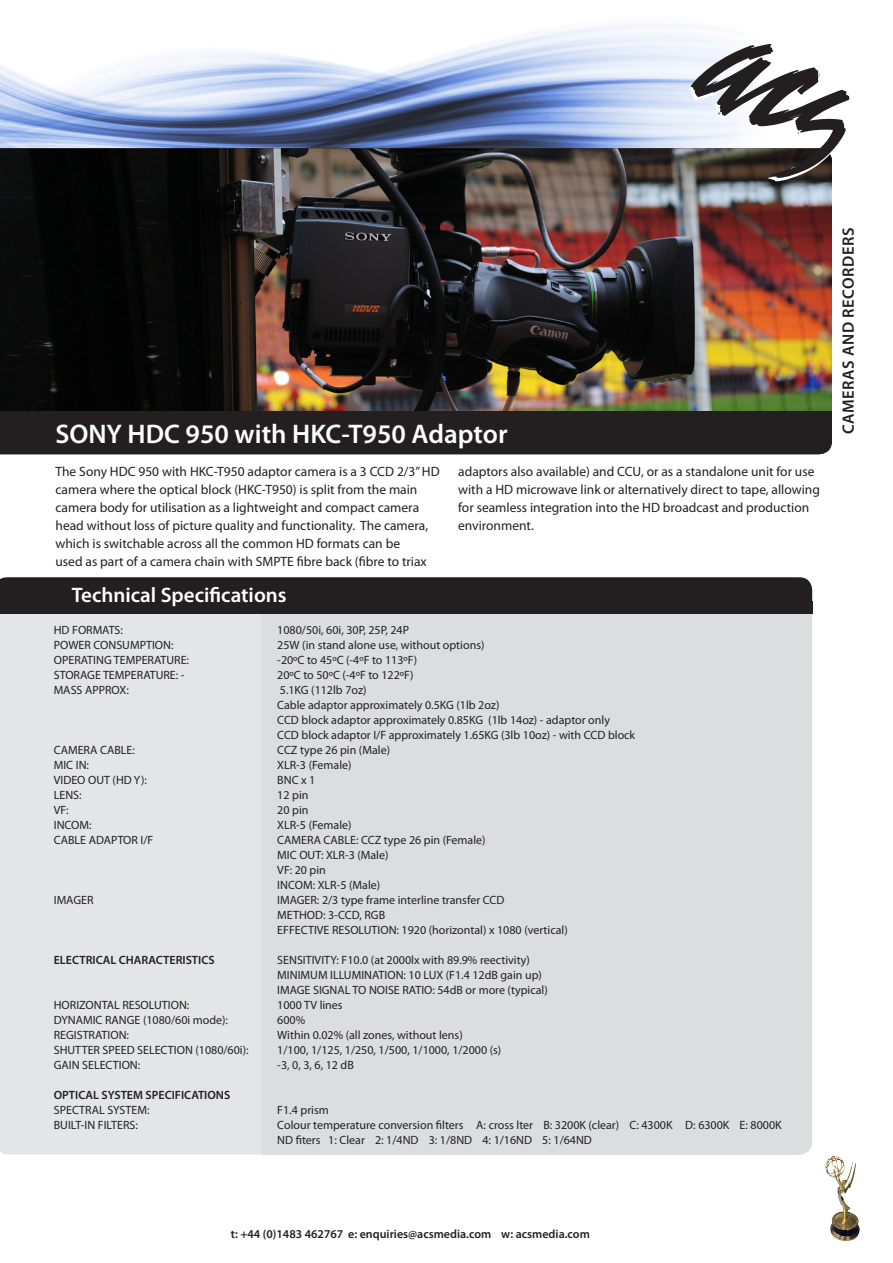
<style>
.page{position:relative;width:893px;height:1263px;background:#fff}
.page>*{position:absolute;margin:0;border:0;box-sizing:border-box;transform-origin:0 0}
.t1{font:600 27px "Myriad Pro";color:#fff}
.t2{font:600 21px "Myriad Pro";color:#fff}
.t3{font:600 16.5px "Myriad Pro";letter-spacing:.03em;color:#231f20}
.t4{font:13.5px/18px "Myriad Pro";color:#231f20}
.t5{font:12px "Myriad Pro";color:#231f20}
.t6{font:600 12px "Myriad Pro";color:#231f20}
</style>
<div class="page">
<img style="left:0;top:23px;width:725px;height:125px">
<img style="left:0;top:148px;width:832px;height:299px">
<div style="left:0;top:444px;width:831px;height:10px;background:#231f20"></div>
<div style="left:0;top:411px;width:831px;height:33px;background:#231f20"></div>
<div style="left:0;top:680px;width:261px;height:475px;background:#e4e5e7"></div>
<div style="left:0;top:609px;width:789px;height:71px;background:#e4e5e7"></div>
<div style="left:261px;top:614px;width:551px;height:541px;background:#dcdddf"></div>
<div style="left:0;top:577px;width:812px;height:24px;background:#231f20"></div>
<div style="left:0;top:601px;width:812px;height:13px;background:#231f20"></div>
<svg style="left:688px;top:44px;width:162px;height:137px"></svg>
<img style="left:825px;top:1156px;width:35px;height:85px">
<p class="t1" style="left:56px;top:416px;width:454px">SONY HDC 950 with HKC-T950 Adaptor</p>
<p class="t4" style="left:56px;top:462px;width:386px">The Sony HDC 950 with HKC-T950 adaptor camera is a 3 CCD 2/3” HD camera where the optical block (HKC-T950) is split from the main</p>
<p class="t4" style="left:56px;top:498px;width:374px">camera body for utilisation as a lightweight and compact camera head without loss of picture quality and functionality. The camera, which is switchable across all the common HD formats can be used as part of a camera chain with SMPTE fibre back (fibre to triax</p>
<p class="t4" style="left:458px;top:462px;width:363px">adaptors also available) and CCU, or as a standalone unit for use with a HD microwave link or alternatively direct to tape, allowing for seamless integration into the HD broadcast and production environment.</p>
<p class="t2" style="left:72px;top:582px;width:216px">Technical Specifications</p>
<p class="t5" style="left:54px;top:622px;width:71px">HD FORMATS:</p>
<p class="t5" style="left:277px;top:622px;width:133px">1080/50i, 60i, 30P, 25P, 24P</p>
<p class="t5" style="left:54px;top:637px;width:121px">POWER CONSUMPTION:</p>
<p class="t5" style="left:277px;top:637px;width:209px">25W (in stand alone use, without options)</p>
<p class="t5" style="left:54px;top:652px;width:137px">OPERATING TEMPERATURE:</p>
<p class="t5" style="left:277px;top:652px;width:141px">-20ºC to 45ºC (-4ºF to 113ºF)</p>
<p class="t5" style="left:54px;top:667px;width:132px">STORAGE TEMPERATURE: -</p>
<p class="t5" style="left:277px;top:667px;width:138px">20ºC to 50ºC (-4ºF to 122ºF)</p>
<p class="t5" style="left:54px;top:682px;width:77px">MASS APPROX:</p>
<p class="t5" style="left:280px;top:682px;width:88px">5.1KG (112lb 7oz)</p>
<p class="t5" style="left:277px;top:697px;width:224px">Cable adaptor approximately 0.5KG (1lb 2oz)</p>
<p class="t5" style="left:277px;top:712px;width:334px">CCD block adaptor approximately 0.85KG (1lb 14oz) - adaptor only</p>
<p class="t5" style="left:277px;top:727px;width:359px">CCD block adaptor I/F approximately 1.65KG (3lb 10oz) - with CCD block</p>
<p class="t5" style="left:54px;top:742px;width:83px">CAMERA CABLE:</p>
<p class="t5" style="left:277px;top:742px;width:114px">CCZ type 26 pin (Male)</p>
<p class="t5" style="left:54px;top:757px;width:37px">MIC IN:</p>
<p class="t5" style="left:277px;top:757px;width:76px">XLR-3 (Female)</p>
<p class="t5" style="left:54px;top:772px;width:95px">VIDEO OUT (HD Y):</p>
<p class="t5" style="left:277px;top:772px;width:40px">BNC x 1</p>
<p class="t5" style="left:54px;top:787px;width:29px">LENS:</p>
<p class="t5" style="left:277px;top:787px;width:33px">12 pin</p>
<p class="t5" style="left:54px;top:802px;width:16px">VF:</p>
<p class="t5" style="left:277px;top:802px;width:33px">20 pin</p>
<p class="t5" style="left:54px;top:817px;width:39px">INCOM:</p>
<p class="t5" style="left:277px;top:817px;width:76px">XLR-5 (Female)</p>
<p class="t5" style="left:54px;top:832px;width:101px">CABLE ADAPTOR I/F</p>
<p class="t5" style="left:277px;top:832px;width:210px">CAMERA CABLE: CCZ type 26 pin (Female)</p>
<p class="t5" style="left:277px;top:847px;width:113px">MIC OUT: XLR-3 (Male)</p>
<p class="t5" style="left:277px;top:862px;width:50px">VF: 20 pin</p>
<p class="t5" style="left:277px;top:877px;width:104px">INCOM: XLR-5 (Male)</p>
<p class="t5" style="left:54px;top:892px;width:41px">IMAGER</p>
<p class="t5" style="left:277px;top:892px;width:229px">IMAGER: 2/3 type frame interline transfer CCD</p>
<p class="t5" style="left:277px;top:907px;width:109px">METHOD: 3-CCD, RGB</p>
<p class="t5" style="left:277px;top:922px;width:292px">EFFECTIVE RESOLUTION: 1920 (horizontal) x 1080 (vertical)</p>
<p class="t6" style="left:54px;top:952px;width:162px">ELECTRICAL CHARACTERISTICS</p>
<p class="t5" style="left:277px;top:952px;width:254px">SENSITIVITY: F10.0 (at 2000lx with 89.9% reectivity)</p>
<p class="t5" style="left:277px;top:967px;width:266px">MINIMUM ILLUMINATION: 10 LUX (F1.4 12dB gain up)</p>
<p class="t5" style="left:277px;top:982px;width:272px">IMAGE SIGNAL TO NOISE RATIO: 54dB or more (typical)</p>
<p class="t5" style="left:54px;top:997px;width:137px">HORIZONTAL RESOLUTION:</p>
<p class="t5" style="left:277px;top:997px;width:67px">1000 TV lines</p>
<p class="t5" style="left:54px;top:1012px;width:176px">DYNAMIC RANGE (1080/60i mode):</p>
<p class="t5" style="left:277px;top:1012px;width:29px">600%</p>
<p class="t5" style="left:54px;top:1027px;width:77px">REGISTRATION:</p>
<p class="t5" style="left:277px;top:1027px;width:187px">Within 0.02% (all zones, without lens)</p>
<p class="t5" style="left:54px;top:1042px;width:196px">SHUTTER SPEED SELECTION (1080/60i):</p>
<p class="t5" style="left:277px;top:1042px;width:226px">1/100, 1/125, 1/250, 1/500, 1/1000, 1/2000 (s)</p>
<p class="t5" style="left:54px;top:1057px;width:88px">GAIN SELECTION:</p>
<p class="t5" style="left:277px;top:1057px;width:78px">-3, 0, 3, 6, 12 dB</p>
<p class="t6" style="left:54px;top:1087px;width:178px">OPTICAL SYSTEM SPECIFICATIONS</p>
<p class="t5" style="left:54px;top:1102px;width:97px">SPECTRAL SYSTEM:</p>
<p class="t5" style="left:277px;top:1102px;width:53px">F1.4 prism</p>
<p class="t5" style="left:54px;top:1117px;width:86px">BUILT-IN FILTERS:</p>
<p class="t5" style="left:277px;top:1117px;width:506px">Colour temperature conversion filters A: cross lter B: 3200K (clear) C: 4300K D: 6300K E: 8000K</p>
<p class="t5" style="left:277px;top:1132px;width:316px">ND fiters 1: Clear 2: 1/4ND 3: 1/8ND 4: 1/16ND 5: 1/64ND</p>
<p class="t3" style="left:838px;top:434px;width:208px;rotate:-90deg">CAMERAS AND RECORDERS</p>
<p class="t6" style="left:231px;top:1226px;width:361px">t: +44 (0)1483 462767 e: enquiries@acsmedia.com w: acsmedia.com</p>
</div>
